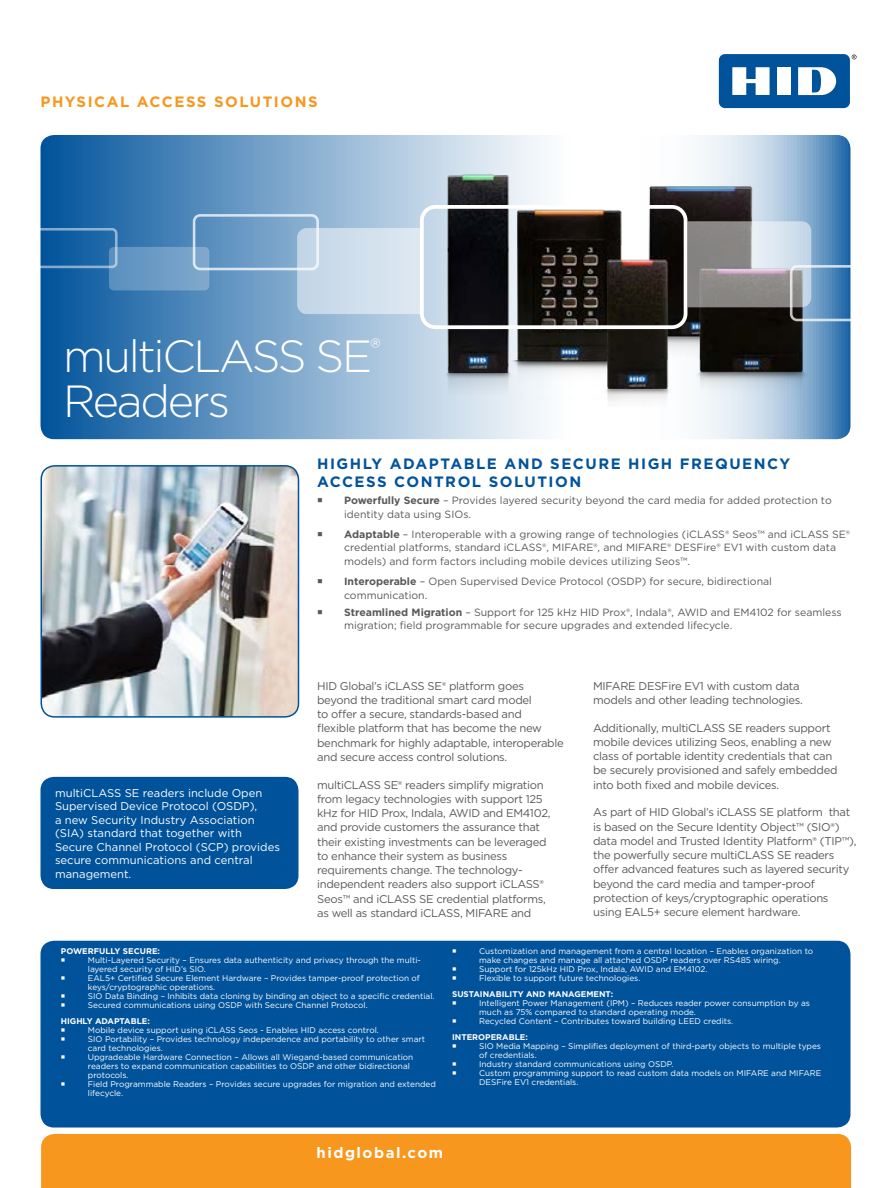
<style>
.page{position:relative;width:891px;height:1188px;background:#fff}
.page>*{position:absolute;margin:0;border:0;box-sizing:border-box;transform-origin:0 0}
.t1{font:300 45px/45px "Gotham";letter-spacing:-.05em;color:#fff}
.t2{font:700 15px/18px "Gotham";letter-spacing:.1em;color:#00539b}
.t3{font:700 15px "Gotham";letter-spacing:.1em;color:#f8971d}
.t4{font:700 15px "Gotham";letter-spacing:.1em;color:#fff}
.t5{font:11.25px/14.2px "Gotham";letter-spacing:-.025em;color:#58595b}
.t6{font:11.25px/13.5px "Gotham";color:#fff}
.t7{font:10.5px/13.5px "Gotham";color:#58595b}
.t8{font:8.25px/9px "Gotham";color:#fff}
.t9{font:700 8.25px "Gotham";color:#fff}
.s1{font-weight:700}
</style>
<div class="page">
<svg style="left:852px;top:55px;width:5px;height:4px"></svg>
<div style="left:719px;top:54px;width:131px;height:54px;background:#00539b;border-radius:6px"></div>
<div style="left:777px;top:67px;width:14px;height:28px;background:#fff"></div>
<svg style="left:732px;top:67px;width:38px;height:28px"></svg>
<svg style="left:798px;top:67px;width:38px;height:28px"></svg>
<svg style="left:40px;top:135px;width:810px;height:304px;background:#74a1c8"></svg>
<div style="left:41px;top:1134px;width:810px;height:54px;background:#f8971d"></div>
<img style="left:432px;top:160px;width:380px;height:247px">
<div style="left:193px;top:214px;width:126px;height:56px;border:3px solid #fff;border-radius:6px"></div>
<svg style="left:109px;top:247px;width:100px;height:43px;background:#6f9dc6"></svg>
<div style="left:28px;top:228px;width:90px;height:40px;border:3px solid #fff;border-radius:4px"></div>
<div style="left:420px;top:205px;width:267px;height:124px;border:4px solid #fff;border-radius:14px"></div>
<svg style="left:297px;top:228px;width:123px;height:86px;background:#cfdeec"></svg>
<svg style="left:687px;top:221px;width:163px;height:100px;background:#82909e"></svg>
<div style="left:40px;top:941px;width:810px;height:187px;background:#00539b;border-radius:14px"></div>
<img style="left:41px;top:466px;width:257px;height:251px">
<div style="left:41px;top:465px;width:258px;height:253px;border:2px solid #00539b;border-radius:14px"></div>
<div style="left:40px;top:777px;width:258px;height:112px;background:#00539b;border-radius:14px"></div>
<p class="t3" style="left:40px;top:92px;width:279px">PHYSICAL ACCESS SOLUTIONS</p>
<p class="t1" style="left:63px;top:332px;width:319px">multiCLASS SE<sup>®<br></sup>Readers</p>
<p class="t6" style="left:55px;top:786px;width:226px">multiCLASS SE readers include Open Supervised Device Protocol (OSDP),<br>a new Security Industry Association (SIA) standard that together with Secure Channel Protocol (SCP) provides secure communications and central management.</p>
<p class="t2" style="left:317px;top:454px;width:475px">HIGHLY ADAPTABLE AND SECURE HIGH FREQUENCY<br>ACCESS CONTROL SOLUTION</p>
<p class="t7" style="left:344px;top:493px;width:489px"><span class="s1">Powerfully Secure</span> – Provides layered security beyond the card media for added protection to identity data using SIOs.</p>
<p class="t7" style="left:344px;top:527px;width:507px"><span class="s1">Adaptable</span> – Interoperable with a growing range of technologies (iCLASS® Seos™ and iCLASS SE® credential platforms, standard iCLASS®, MIFARE®, and MIFARE® DESFire® EV1 with custom data models) and form factors including mobile devices utilizing Seos™.</p>
<p class="t7" style="left:344px;top:574px;width:429px"><span class="s1">Interoperable</span> – Open Supervised Device Protocol (OSDP) for secure, bidirectional communication.</p>
<p class="t7" style="left:344px;top:605px;width:499px"><span class="s1">Streamlined Migration</span> – Support for 125 kHz HID Prox®, Indala®, AWID and EM4102 for seamless migration; field programmable for secure upgrades and extended lifecycle.</p>
<p class="t5" style="left:317px;top:678px;width:248px">HID Global’s iCLASS SE® platform goes beyond the traditional smart card model<br>to offer a secure, standards-based and<br>flexible platform that has become the new benchmark for highly adaptable, interoperable and secure access control solutions.</p>
<p class="t5" style="left:317px;top:777px;width:235px">multiCLASS SE® readers simplify migration from legacy technologies with support 125 kHz for HID Prox, Indala, AWID and EM4102, and provide customers the assurance that their existing investments can be leveraged to enhance their system as business requirements change. The technology&shy;independent readers also support iCLASS® Seos™ and iCLASS SE credential platforms, as well as standard iCLASS, MIFARE and</p>
<p class="t5" style="left:593px;top:678px;width:211px">MIFARE DESFire EV1 with custom data models and other leading technologies.</p>
<p class="t5" style="left:593px;top:720px;width:246px">Additionally, multiCLASS SE readers support mobile devices utilizing Seos, enabling a new class of portable identity credentials that can be securely provisioned and safely embedded into both fixed and mobile devices.</p>
<p class="t5" style="left:593px;top:805px;width:265px">As part of HID Global’s iCLASS SE platform that is based on the Secure Identity Object™ (SIO®) data model and Trusted Identity Platform® (TIP™), the powerfully secure multiCLASS SE readers offer advanced features such as layered security beyond the card media and tamper-proof protection of keys/cryptographic operations using EAL5+ secure element hardware.</p>
<p class="t9" style="left:61px;top:946px;width:101px">POWERFULLY SECURE:</p>
<p class="t8" style="left:88px;top:955px;width:335px">Multi-Layered Security – Ensures data authenticity and privacy through the multi&shy;layered security of HID’s SIO.</p>
<p class="t8" style="left:88px;top:973px;width:334px">EAL5+ Certified Secure Element Hardware – Provides tamper-proof protection of keys/cryptographic operations.</p>
<p class="t8" style="left:88px;top:991px;width:348px">SIO Data Binding – Inhibits data cloning by binding an object to a specific credential.</p>
<p class="t8" style="left:88px;top:1000px;width:281px">Secured communications using OSDP with Secure Channel Protocol.</p>
<p class="t9" style="left:61px;top:1015px;width:90px">HIGHLY ADAPTABLE:</p>
<p class="t8" style="left:88px;top:1025px;width:292px">Mobile device support using iCLASS Seos - Enables HID access control.</p>
<p class="t8" style="left:88px;top:1034px;width:339px">SIO Portability – Provides technology independence and portability to other smart card technologies.</p>
<p class="t8" style="left:88px;top:1052px;width:327px">Upgradeable Hardware Connection – Allows all Wiegand-based communication readers to expand communication capabilities to OSDP and other bidirectional protocols.</p>
<p class="t8" style="left:88px;top:1079px;width:350px">Field Programmable Readers – Provides secure upgrades for migration and extended lifecycle.</p>
<p class="t8" style="left:479px;top:946px;width:336px">Customization and management from a central location – Enables organization to make changes and manage all attached OSDP readers over RS485 wiring.</p>
<p class="t8" style="left:479px;top:964px;width:230px">Support for 125kHz HID Prox, Indala, AWID and EM4102.</p>
<p class="t8" style="left:479px;top:973px;width:163px">Flexible to support future technologies.</p>
<p class="t9" style="left:452px;top:988px;width:163px">SUSTAINABILITY AND MANAGEMENT:</p>
<p class="t8" style="left:479px;top:998px;width:332px">Intelligent Power Management (IPM) – Reduces reader power consumption by as much as 75% compared to standard operating mode.</p>
<p class="t8" style="left:479px;top:1016px;width:256px">Recycled Content – Contributes toward building LEED credits.</p>
<p class="t9" style="left:452px;top:1031px;width:77px">INTEROPERABLE:</p>
<p class="t8" style="left:479px;top:1041px;width:343px">SIO Media Mapping – Simplifies deployment of third-party objects to multiple types of credentials.</p>
<p class="t8" style="left:479px;top:1059px;width:196px">Industry standard communications using OSDP.</p>
<p class="t8" style="left:479px;top:1068px;width:344px">Custom programming support to read custom data models on MIFARE and MIFARE<br>DESFire EV1 credentials.</p>
<p class="t4" style="left:316px;top:1142px;width:128px">hidglobal.com</p>
</div>
